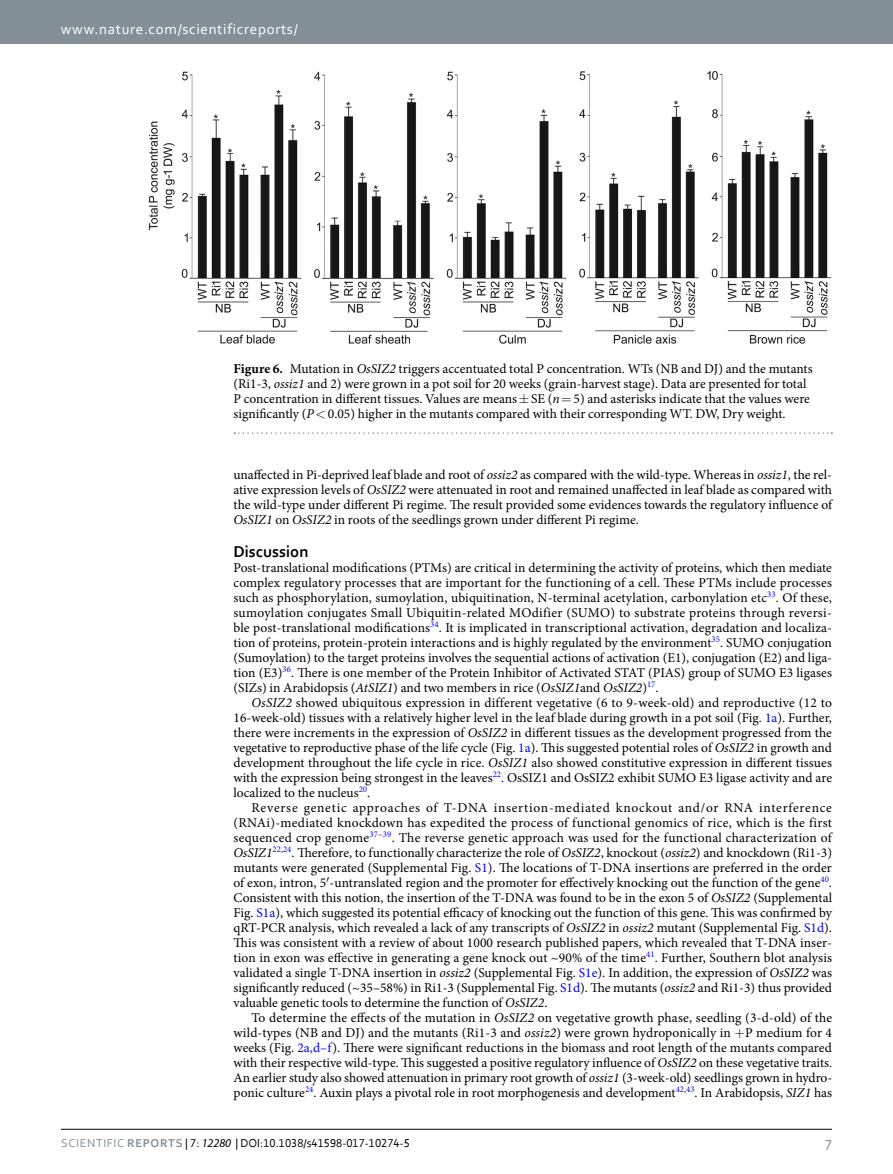
<style>
.page{position:relative;width:893px;height:1174px;background:#fff}
.page>*{position:absolute;margin:0;border:0;box-sizing:border-box;transform-origin:0 0}
.t1{font:700 16.5px "Corbel";color:#000}
.t2{font:15px "Corbel 2";letter-spacing:.045em;color:#fff}
.t3{font:15px "Corbel 2";color:#839097}
.t4{font:13.5px/15px "Minion Pro";color:#000;text-align:justify}
.t5{font:12px "Corbel";color:#000}
.s1{font-weight:700}
.s2{font-style:italic}
.s3{color:#00f}
.s4{font-family:"Corbel 2";color:#839097}
.s5{font-family:"Corbel Bold 2";color:#839097}
.s6{font-family:"Myriad Pro";font-style:italic}
</style>
<div class="page">
<div style="left:0;top:0;width:893px;height:43px;background:#839097"></div>
<hr style="left:61px;top:1129px;width:771px;height:1px;background:#000">
<img style="left:148px;top:71px;width:684px;height:273px">
<svg style="left:234px;top:432px;width:598px;height:2px"></svg>
<p class="t2" style="left:61px;top:19px;width:238px">www.nature.com/scientificreports/</p>
<p class="t4" style="left:233px;top:361px;width:581px;text-align:left"><span class="s1">Figure 6.</span> Mutation in <span class="s2">OsSIZ2</span> triggers accentuated total P concentration. WTs (NB and DJ) and the mutants (Ri1-3, <span class="s2">ossiz1</span> and 2) were grown in a pot soil for 20 weeks (grain-harvest stage). Data are presented for total P concentration in different tissues. Values are means SE (<span class="s2">n</span> 5) and asterisks indicate that the values were significantly (<span class="s2">P</span> 0.05) higher in the mutants compared with their corresponding WT. DW, Dry weight.</p>
<p class="t4" style="left:233px;top:467px;width:600px">unaffected in Pi-deprived leaf blade and root of <span class="s2">ossiz2</span> as compared with the wild-type. Whereas in <span class="s2">ossiz1</span>, the rel&shy;ative expression levels of <span class="s2">OsSIZ2</span> were attenuated in root and remained unaffected in leaf blade as compared with the wild-type under different Pi regime. The result provided some evidences towards the regulatory influence of <span class="s2">OsSIZ1</span> on <span class="s2">OsSIZ2</span> in roots of the seedlings grown under different Pi regime.</p>
<p class="t1" style="left:233px;top:541px;width:77px">Discussion</p>
<p class="t4" style="left:233px;top:560px;width:600px">Post-translational modifications (PTMs) are critical in determining the activity of proteins, which then mediate complex regulatory processes that are important for the functioning of a cell. These PTMs include processes such as phosphorylation, sumoylation, ubiquitination, N-terminal acetylation, carbonylation etc<sup>33</sup>. Of these, sumoylation conjugates Small Ubiquitin-related MOdifier (SUMO) to substrate proteins through reversi&shy;ble post-translational modifications<sup>34</sup>. It is implicated in transcriptional activation, degradation and localiza&shy;tion of proteins, protein-protein interactions and is highly regulated by the environment<sup>35</sup>. SUMO conjugation (Sumoylation) to the target proteins involves the sequential actions of activation (E1), conjugation (E2) and liga&shy;tion (E3)<sup>36</sup>. There is one member of the Protein Inhibitor of Activated STAT (PIAS) group of SUMO E3 ligases (SIZs) in Arabidopsis (<span class="s2">AtSIZ1</span>) and two members in rice (<span class="s2">OsSIZ1</span>and <span class="s2">OsSIZ2</span>)<sup>17</sup>.</p>
<p class="t4" style="left:233px;top:695px;width:600px;text-indent:18px"><span class="s2">OsSIZ2</span> showed ubiquitous expression in different vegetative (6 to 9-week-old) and reproductive (12 to 16-week-old) tissues with a relatively higher level in the leaf blade during growth in a pot soil (Fig. <span class="s3">1a</span>). Further, there were increments in the expression of <span class="s2">OsSIZ2</span> in different tissues as the development progressed from the vegetative to reproductive phase of the life cycle (Fig. <span class="s3">1a</span>). This suggested potential roles of <span class="s2">OsSIZ2</span> in growth and development throughout the life cycle in rice. <span class="s2">OsSIZ1</span> also showed constitutive expression in different tissues with the expression being strongest in the leaves<sup>22</sup>. OsSIZ1 and OsSIZ2 exhibit SUMO E3 ligase activity and are localized to the nucleus<sup>20</sup>.</p>
<p class="t4" style="left:233px;top:800px;width:600px;text-indent:18px">Reverse genetic approaches of T-DNA insertion-mediated knockout and/or RNA interference (RNAi)-mediated knockdown has expedited the process of functional genomics of rice, which is the first sequenced crop genome<sup>37</sup><sup>–</sup><sup>39</sup>. The reverse genetic approach was used for the functional characterization of <span class="s2">OsSIZ1</span><sup>22</sup><sup>,</sup><sup>24</sup>. Therefore, to functionally characterize the role of <span class="s2">OsSIZ2</span>, knockout (<span class="s2">ossiz2</span>) and knockdown (Ri1-3) mutants were generated (Supplemental Fig. <span class="s3">S1</span>). The locations of T-DNA insertions are preferred in the order of exon, intron, 5 -untranslated region and the promoter for effectively knocking out the function of the gene<sup>40</sup>.<br>Consistent with this notion, the insertion of the T-DNA was found to be in the exon 5 of <span class="s2">OsSIZ2</span> (Supplemental Fig. <span class="s3">S1a</span>), which suggested its potential efficacy of knocking out the function of this gene. This was confirmed by qRT-PCR analysis, which revealed a lack of any transcripts of <span class="s2">OsSIZ2</span> in <span class="s2">ossiz2</span> mutant (Supplemental Fig. <span class="s3">S1d</span>).<br>This was consistent with a review of about 1000 research published papers, which revealed that T-DNA inser&shy;tion in exon was effective in generating a gene knock out ~90% of the time<sup>41</sup>. Further, Southern blot analysis validated a single T-DNA insertion in <span class="s2">ossiz2</span> (Supplemental Fig. <span class="s3">S1e</span>). In addition, the expression of <span class="s2">OsSIZ2</span> was significantly reduced (~35–58%) in Ri1-3 (Supplemental Fig. <span class="s3">S1d</span>). The mutants (<span class="s2">ossiz2</span> and Ri1-3) thus provided valuable genetic tools to determine the function of <span class="s2">OsSIZ2</span>.</p>
<p class="t4" style="left:233px;top:1010px;width:600px;text-indent:18px">To determine the effects of the mutation in <span class="s2">OsSIZ2</span> on vegetative growth phase, seedling (3-d-old) of the wild-types (NB and DJ) and the mutants (Ri1-3 and <span class="s2">ossiz2</span>) were grown hydroponically in P medium for 4 weeks (Fig. <span class="s3">2a,d–f</span>). There were significant reductions in the biomass and root length of the mutants compared with their respective wild-type. This suggested a positive regulatory influence of <span class="s2">OsSIZ2</span> on these vegetative traits.<br>An earlier study also showed attenuation in primary root growth of <span class="s2">ossiz1</span> (3-week-old) seedlings grown in hydro&shy;ponic culture<sup>24</sup>. Auxin plays a pivotal role in root morphogenesis and development<sup>42</sup><sup>,</sup><sup>43</sup>. In Arabidopsis, <span class="s2">SIZ1</span> has</p>
<p class="t5" style="left:61px;top:1135px;width:350px"><span class="s4">SCiENtiFiC</span> <span class="s5">REPORTS</span> | 7: <span class="s6">12280</span> | DOI:10.1038/s41598-017-10274-5</p>
<p class="t3" style="left:826px;top:1132px;width:8px">7</p>
</div>
